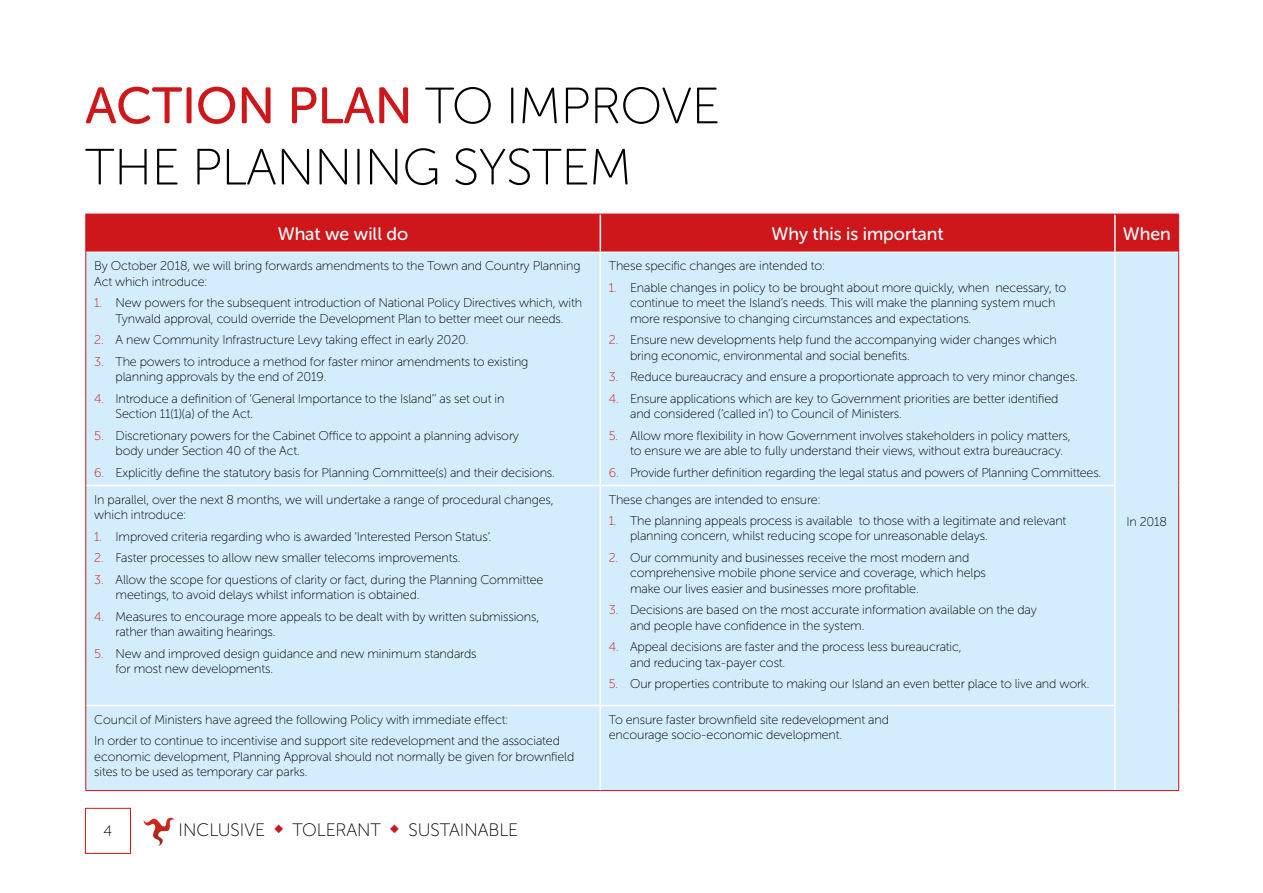
<style>
.page{position:relative;width:1263px;height:893px;background:#fff}
.page>*{position:absolute;margin:0;border:0;box-sizing:border-box;transform-origin:0 0}
.t1{font:51px "Museo Sans Rounded 500";letter-spacing:-.005em;color:#cd171a}
.t2{font:51px "Museo Sans Rounded 100";letter-spacing:-.005em;color:#000}
.t3{font:18px "Museo Sans Rounded 500";color:#fff}
.t4{font:18px "Museo Sans Rounded 100";color:#000}
.t5{font:15px "Museo Sans Rounded 100";color:#000}
.t6{font:12.75px/15.3px "Museo Sans Rounded 100";letter-spacing:-.01em;color:#000}
.s1{font-family:"Museo Sans Rounded 100";color:#000}
.s2{color:#cd171a}
</style>
<div class="page">
<div style="left:85px;top:808px;width:46px;height:46px;background:#fff;border:1px solid #cd171a"></div>
<svg style="left:143px;top:818px;width:31px;height:28px"></svg>
<div style="left:86px;top:215px;width:1092px;height:37px;background:#cd171a"></div>
<div style="left:86px;top:253px;width:1092px;height:537px;background:#d4edfc"></div>
<hr style="left:600px;top:214px;width:1px;height:38px;background:#fff">
<hr style="left:1114px;top:214px;width:2px;height:38px;background:#fff">
<hr style="left:600px;top:486px;width:1px;height:219px;background:#fff">
<hr style="left:1114px;top:486px;width:2px;height:219px;background:#fff">
<hr style="left:86px;top:705px;width:514px;height:1px;background:#fff">
<hr style="left:600px;top:705px;width:516px;height:1px;background:#fff">
<hr style="left:600px;top:706px;width:1px;height:84px;background:#fff">
<hr style="left:1114px;top:706px;width:2px;height:84px;background:#fff">
<hr style="left:600px;top:253px;width:1px;height:232px;background:#fff">
<hr style="left:1114px;top:253px;width:2px;height:232px;background:#fff">
<hr style="left:86px;top:485px;width:514px;height:1px;background:#fff">
<hr style="left:600px;top:485px;width:516px;height:1px;background:#fff">
<hr style="left:85px;top:214px;width:515px;height:1px;background:#cd171a">
<hr style="left:85px;top:214px;width:1px;height:38px;background:#cd171a">
<hr style="left:600px;top:214px;width:515px;height:1px;background:#cd171a">
<hr style="left:1115px;top:214px;width:64px;height:1px;background:#cd171a">
<hr style="left:1178px;top:214px;width:1px;height:38px;background:#cd171a">
<hr style="left:85px;top:252px;width:1px;height:233px;background:#cd171a">
<hr style="left:1178px;top:252px;width:1px;height:233px;background:#cd171a">
<hr style="left:1178px;top:485px;width:1px;height:220px;background:#cd171a">
<hr style="left:1178px;top:705px;width:1px;height:85px;background:#cd171a">
<hr style="left:1115px;top:790px;width:64px;height:1px;background:#cd171a">
<hr style="left:85px;top:485px;width:1px;height:220px;background:#cd171a">
<hr style="left:85px;top:705px;width:1px;height:85px;background:#cd171a">
<hr style="left:85px;top:790px;width:515px;height:1px;background:#cd171a">
<hr style="left:600px;top:790px;width:515px;height:1px;background:#cd171a">
<h1 class="t1" style="left:85px;top:78px;width:636px">ACTION PLAN <span class="s1">TO IMPROVE</span></h1>
<h1 class="t2" style="left:85px;top:140px;width:548px">THE PLANNING SYSTEM</h1>
<h2 class="t3" style="left:278px;top:224px;width:132px">What we will do</h2>
<h2 class="t3" style="left:772px;top:224px;width:174px">Why this is important</h2>
<h2 class="t3" style="left:1123px;top:224px;width:49px">When</h2>
<p class="t6" style="left:94px;top:259px;width:488px">By October 2018, we will bring forwards amendments to the Town and Country Planning<br>Act which introduce:</p>
<p class="t6" style="left:94px;top:295px;width:489px;text-align:center"><span class="s2">1.</span> New powers for the subsequent introduction of National Policy Directives which, with<br>Tynwald approval, could override the Development Plan to better meet our needs.</p>
<p class="t6" style="left:94px;top:332px;width:376px"><span class="s2">2.</span> A new Community Infrastructure Levy taking effect in early 2020.</p>
<p class="t6" style="left:116px;top:354px;width:414px;text-indent:-21px"><span class="s2">3.</span> The powers to introduce a method for faster minor amendments to existing planning approvals by the end of 2019.</p>
<p class="t6" style="left:116px;top:391px;width:390px;text-indent:-21px"><span class="s2">4.</span> Introduce a definition of ‘General Importance to the Island’’ as set out in<br>Section 11(1)(a) of the Act.</p>
<p class="t6" style="left:116px;top:428px;width:405px;text-indent:-21px"><span class="s2">5.</span> Discretionary powers for the Cabinet Office to appoint a planning advisory body under Section 40 of the Act.</p>
<p class="t6" style="left:94px;top:465px;width:462px"><span class="s2">6.</span> Explicitly define the statutory basis for Planning Committee(s) and their decisions.</p>
<p class="t6" style="left:609px;top:258px;width:217px">These specific changes are intended to:</p>
<p class="t6" style="left:630px;top:280px;width:438px;text-indent:-21px"><span class="s2">1.</span> Enable changes in policy to be brought about more quickly, when necessary, to continue to meet the Island’s needs. This will make the planning system much more responsive to changing circumstances and expectations.</p>
<p class="t6" style="left:630px;top:332px;width:428px;text-indent:-21px"><span class="s2">2.</span> Ensure new developments help fund the accompanying wider changes which bring economic, environmental and social benefits.</p>
<p class="t6" style="left:609px;top:369px;width:470px"><span class="s2">3.</span> Reduce bureaucracy and ensure a proportionate approach to very minor changes.</p>
<p class="t6" style="left:630px;top:391px;width:430px;text-indent:-21px"><span class="s2">4.</span> Ensure applications which are key to Government priorities are better identified and considered (‘called in’) to Council of Ministers.</p>
<p class="t6" style="left:630px;top:428px;width:442px;text-indent:-21px"><span class="s2">5.</span> Allow more flexibility in how Government involves stakeholders in policy matters, to ensure we are able to fully understand their views, without extra bureaucracy.</p>
<p class="t6" style="left:609px;top:465px;width:494px"><span class="s2">6.</span> Provide further definition regarding the legal status and powers of Planning Committees.</p>
<p class="t6" style="left:94px;top:492px;width:461px">In parallel, over the next 8 months, we will undertake a range of procedural changes, which introduce:</p>
<p class="t6" style="left:94px;top:529px;width:399px"><span class="s2">1.</span> Improved criteria regarding who is awarded ‘Interested Person Status’.</p>
<p class="t6" style="left:94px;top:550px;width:368px"><span class="s2">2.</span> Faster processes to allow new smaller telecoms improvements.</p>
<p class="t6" style="left:116px;top:572px;width:429px;text-indent:-21px"><span class="s2">3.</span> Allow the scope for questions of clarity or fact, during the Planning Committee meetings, to avoid delays whilst information is obtained.</p>
<p class="t6" style="left:116px;top:609px;width:425px;text-indent:-21px"><span class="s2">4.</span> Measures to encourage more appeals to be dealt with by written submissions, rather than awaiting hearings.</p>
<p class="t6" style="left:116px;top:646px;width:363px;text-indent:-21px"><span class="s2">5.</span> New and improved design guidance and new minimum standards for most new developments.</p>
<p class="t6" style="left:94px;top:708px;width:467px;line-height:21.8px">Council of Ministers have agreed the following Policy with immediate effect:<br>In order to continue to incentivise and support site redevelopment and the associated</p>
<p class="t6" style="left:94px;top:749px;width:481px">economic development, Planning Approval should not normally be given for brownfield sites to be used as temporary car parks.</p>
<p class="t5" style="left:104px;top:823px;width:10px">4</p>
<h2 class="t4" style="left:179px;top:820px;width:341px">INCLUSIVE <sup>◆</sup> TOLERANT <sup>◆</sup> SUSTAINABLE</h2>
<p class="t6" style="left:609px;top:492px;width:213px">These changes are intended to ensure:</p>
<p class="t6" style="left:630px;top:513px;width:438px;text-indent:-21px"><span class="s2">1.</span> The planning appeals process is available to those with a legitimate and relevant planning concern, whilst reducing scope for unreasonable delays.</p>
<p class="t6" style="left:630px;top:550px;width:357px;text-indent:-21px"><span class="s2">2.</span> Our community and businesses receive the most modern and comprehensive mobile phone service and coverage, which helps make our lives easier and businesses more profitable.</p>
<p class="t6" style="left:630px;top:603px;width:408px;text-indent:-21px"><span class="s2">3.</span> Decisions are based on the most accurate information available on the day and people have confidence in the system.</p>
<p class="t6" style="left:630px;top:639px;width:333px;text-indent:-21px"><span class="s2">4.</span> Appeal decisions are faster and the process less bureaucratic, and reducing tax-payer cost.</p>
<p class="t6" style="left:609px;top:676px;width:482px"><span class="s2">5.</span> Our properties contribute to making our Island an even better place to live and work.</p>
<p class="t6" style="left:609px;top:712px;width:282px">To ensure faster brownfield site redevelopment and encourage socio-economic development.</p>
<p class="t6" style="left:1126px;top:514px;width:42px">In 2018</p>
</div>
